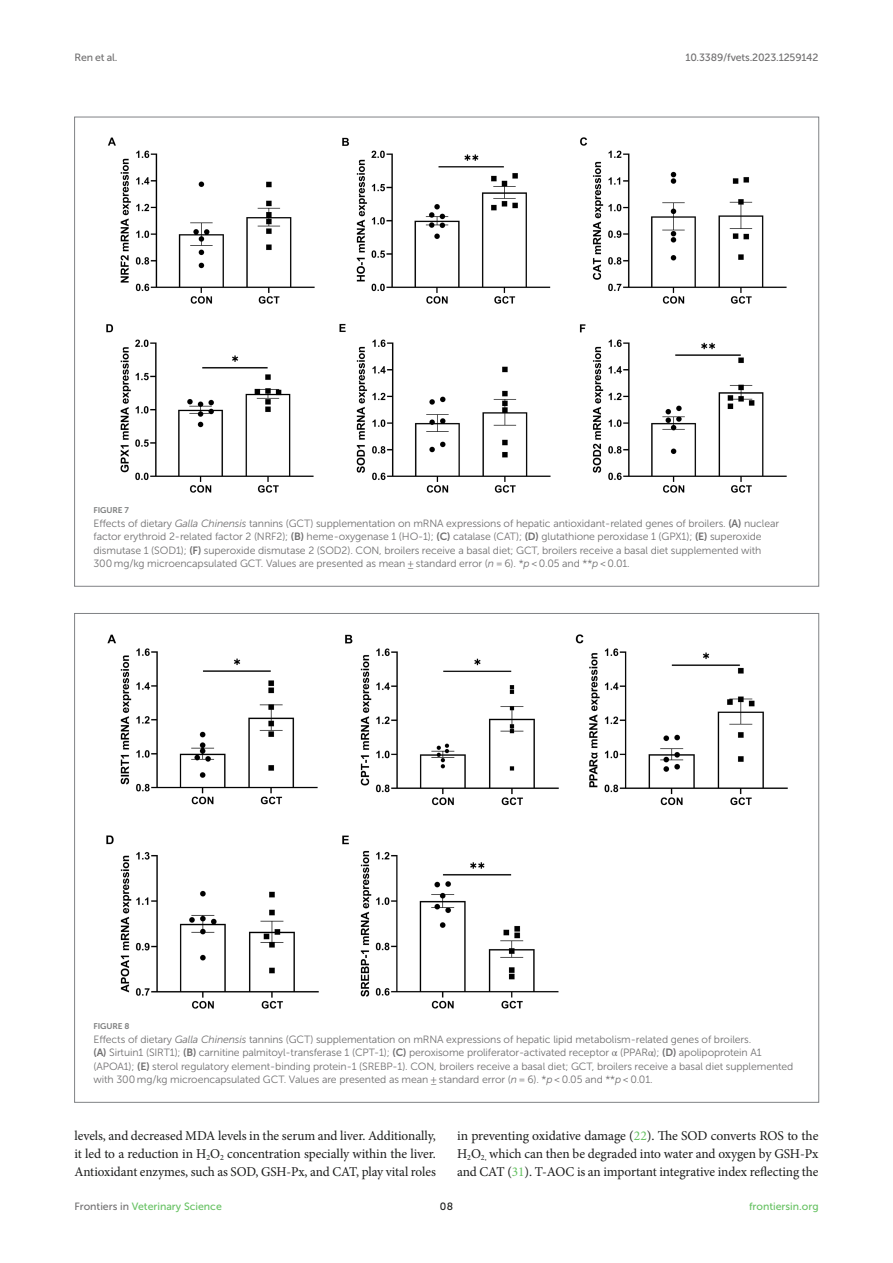
<style>
.page{position:relative;width:893px;height:1263px;background:#fff}
.page>*{position:absolute;margin:0;border:0;box-sizing:border-box;transform-origin:0 0}
.TEXT{font:13.5px/18px "Minion Pro";letter-spacing:-.005em;color:#1b1c1b;text-align:justify}
.FIG_LEG{font:10.5px/13.5px "Museo Sans 300";letter-spacing:-.01em;color:#706f70}
.t1{font:10.5px "Museo Sans 500";color:#65c161}
.t2{font:10.5px "Museo Sans 500";letter-spacing:-.015em;color:#706f70}
.t3{font:10.5px "Museo Sans 500";color:#1b1c1b}
.FIG_HD{font:8.25px "Museo Sans 700";letter-spacing:-.01em;color:#7e7f7f}
.s1{font-style:italic}
.s2{font-family:"Museo Sans 700"}
.s3{font-family:"STIX General"}
.s4{color:#65c161}
.s5{color:#706f70}
</style>
<div class="page">
<img style="left:106px;top:137px;width:681px;height:356px">
<img style="left:106px;top:634px;width:682px;height:375px">
<p class="t2" style="left:74px;top:51px;width:45px">Ren et al.</p>
<p class="t2" style="left:685px;top:51px;width:135px">10.3389/fvets.2023.1259142</p>
<p class="FIG_HD" style="left:94px;top:506px;width:37px">FIGURE 7</p>
<p class="FIG_LEG" style="left:94px;top:516px;width:687px">Effects of dietary <span class="s1">Galla Chinensis</span> tannins (GCT) supplementation on mRNA expressions of hepatic antioxidant-related genes of broilers. <span class="s2">(A)</span> nuclear factor erythroid 2-related factor 2 (NRF2); <span class="s2">(B)</span> heme-oxygenase 1 (HO-1); <span class="s2">(C)</span> catalase (CAT); <span class="s2">(D)</span> glutathione peroxidase 1 (GPX1); <span class="s2">(E)</span> superoxide dismutase 1 (SOD1); <span class="s2">(F)</span> superoxide dismutase 2 (SOD2). CON, broilers receive a basal diet; GCT, broilers receive a basal diet supplemented with 300 mg/kg microencapsulated GCT. Values are presented as mean ± standard error (<span class="s1">n</span> = 6). *<span class="s1">p</span> &lt; 0.05 and **<span class="s1">p</span> &lt; 0.01.</p>
<p class="FIG_HD" style="left:94px;top:1022px;width:37px">FIGURE 8</p>
<p class="FIG_LEG" style="left:94px;top:1032px;width:701px">Effects of dietary <span class="s1">Galla Chinensis</span> tannins (GCT) supplementation on mRNA expressions of hepatic lipid metabolism-related genes of broilers.<br><span class="s2">(A)</span> Sirtuin1 (SIRT1); <span class="s2">(B)</span> carnitine palmitoyl-transferase 1 (CPT-1); <span class="s2">(C)</span> peroxisome proliferator-activated receptor <span class="s3">α</span> (PPAR<span class="s3">α</span>); <span class="s2">(D)</span> apolipoprotein A1 (APOA1); <span class="s2">(E)</span> sterol regulatory element-binding protein-1 (SREBP-1). CON, broilers receive a basal diet; GCT, broilers receive a basal diet supplemented with 300 mg/kg microencapsulated GCT. Values are presented as mean ± standard error (<span class="s1">n</span> = 6). *<span class="s1">p</span> &lt; 0.05 and **<span class="s1">p</span> &lt; 0.01.</p>
<p class="TEXT" style="left:74px;top:1127px;width:363px">levels, and decreased MDA levels in the serum and liver. Additionally, it led to a reduction in H<sub>2</sub>O<sub>2</sub> concentration specially within the liver.<br>Antioxidant enzymes, such as SOD, GSH-Px, and CAT, play vital roles</p>
<p class="TEXT" style="left:457px;top:1127px;width:363px">in preventing oxidative damage (<span class="s4">22</span>). The SOD converts ROS to the H<sub>2</sub>O<sub>2,</sub> which can then be degraded into water and oxygen by GSH-Px and CAT (<span class="s4">31</span>). T-AOC is an important integrative index reflecting the</p>
<p class="t1" style="left:74px;top:1200px;width:149px"><span class="s5">Frontiers in</span> Veterinary Science</p>
<p class="t3" style="left:440px;top:1200px;width:15px">08</p>
<p class="t1" style="left:749px;top:1200px;width:71px">frontiersin.org</p>
</div>
